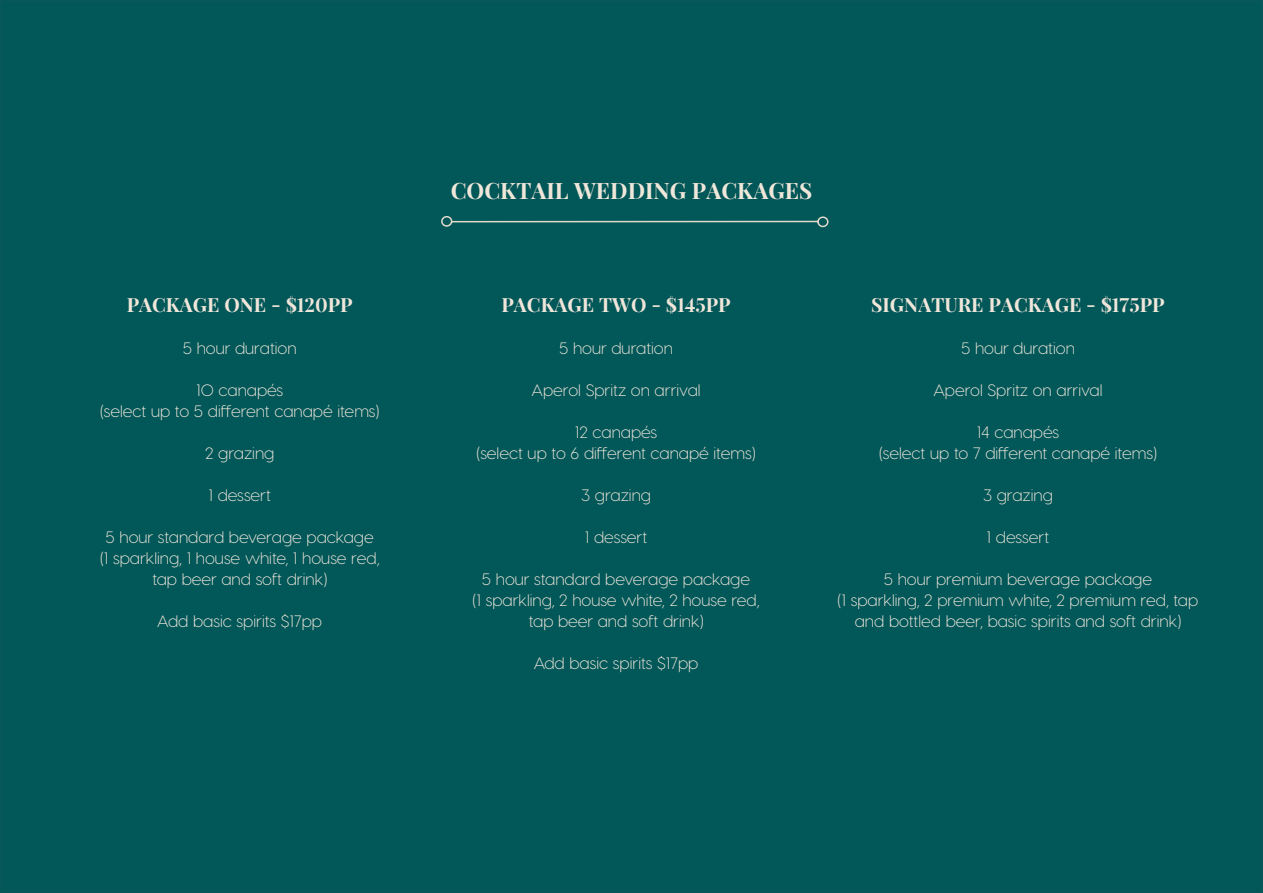
<style>
.page{position:relative;width:1263px;height:893px;background:#fff}
.page>*{position:absolute;margin:0;border:0;box-sizing:border-box;transform-origin:0 0}
.t1{font:22.5px "Neothic";color:#efe7d9}
.t2{font:19.5px "Neothic";color:#f0e7da}
.t3{font:300 16.5px/21px "Visby CF";color:#f0e7da;text-align:center}
</style>
<div class="page">
<div style="left:1px;top:1px;width:1261px;height:891px;background:#025759"></div>
<svg style="left:441px;top:216px;width:388px;height:12px"></svg>
<p class="t2" style="left:127px;top:293px;width:228px">PACKAGE ONE - $120PP</p>
<p class="t3" style="left:183px;top:337px;width:115px">5 hour duration</p>
<p class="t3" style="left:100px;top:379px;width:281px">10 canapés<br>(select up to 5 different canapé items)</p>
<p class="t3" style="left:205px;top:442px;width:71px">2 grazing</p>
<p class="t3" style="left:208px;top:484px;width:64px">1 dessert</p>
<p class="t3" style="left:100px;top:526px;width:281px">5 hour standard beverage package (1 sparkling, 1 house white, 1 house red, tap beer and soft drink)</p>
<p class="t3" style="left:157px;top:610px;width:166px">Add basic spirits $17pp</p>
<h1 class="t1" style="left:451px;top:178px;width:363px">COCKTAIL WEDDING PACKAGES</h1>
<p class="t2" style="left:501px;top:293px;width:231px">PACKAGE TWO - $145PP</p>
<p class="t3" style="left:559px;top:337px;width:115px">5 hour duration</p>
<p class="t3" style="left:531px;top:379px;width:171px">Aperol Spritz on arrival</p>
<p class="t3" style="left:477px;top:421px;width:280px">12 canapés<br>(select up to 6 different canapé items)</p>
<p class="t3" style="left:581px;top:484px;width:71px">3 grazing</p>
<p class="t3" style="left:585px;top:526px;width:64px">1 dessert</p>
<p class="t3" style="left:473px;top:568px;width:289px">5 hour standard beverage package<br>(1 sparkling, 2 house white, 2 house red, tap beer and soft drink)</p>
<p class="t3" style="left:534px;top:652px;width:166px">Add basic spirits $17pp</p>
<p class="t2" style="left:871px;top:293px;width:295px">SIGNATURE PACKAGE - $175PP</p>
<p class="t3" style="left:961px;top:337px;width:115px">5 hour duration</p>
<p class="t3" style="left:933px;top:379px;width:171px">Aperol Spritz on arrival</p>
<p class="t3" style="left:879px;top:421px;width:279px">14 canapés<br>(select up to 7 different canapé items)</p>
<p class="t3" style="left:983px;top:484px;width:71px">3 grazing</p>
<p class="t3" style="left:987px;top:526px;width:64px">1 dessert</p>
<p class="t3" style="left:838px;top:568px;width:362px">5 hour premium beverage package<br>(1 sparkling, 2 premium white, 2 premium red, tap and bottled beer, basic spirits and soft drink)</p>
</div>
